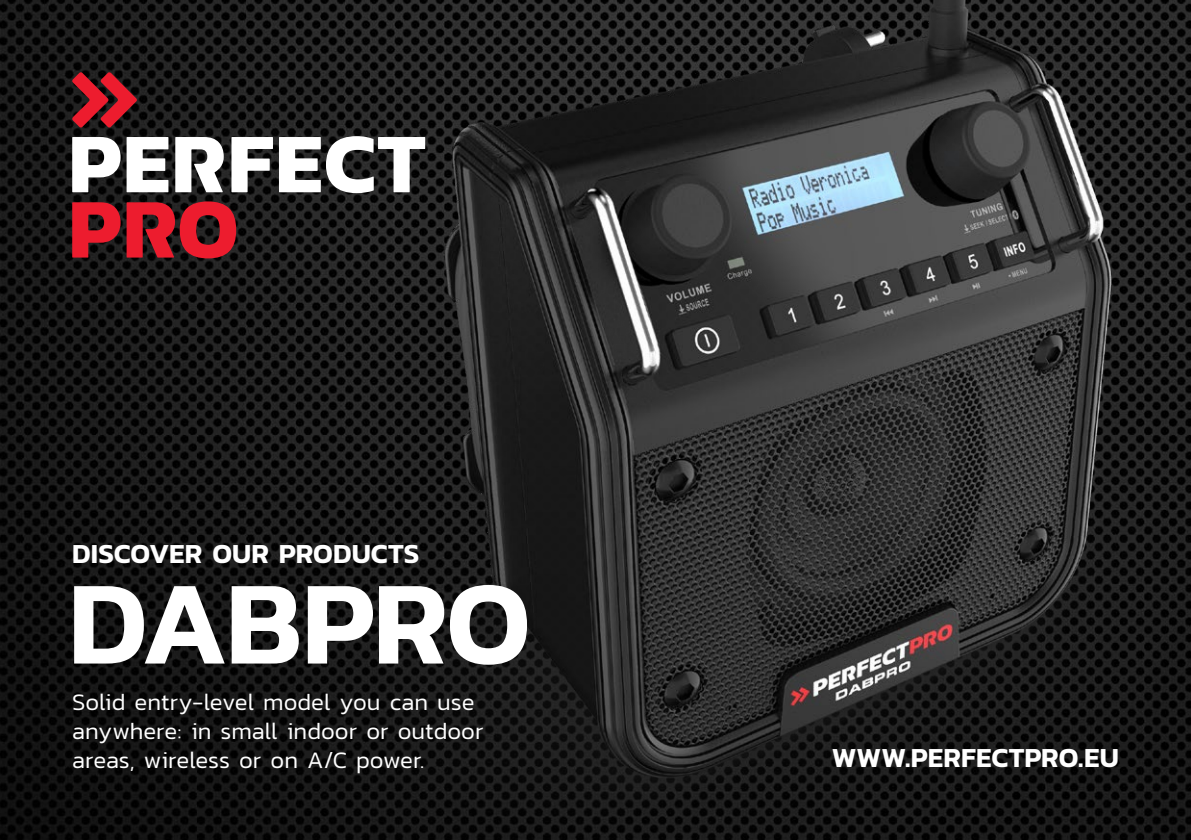
<style>
.page{position:relative;width:1191px;height:840px;background:#fff}
.page>*{position:absolute;margin:0;border:0;box-sizing:border-box;transform-origin:0 0}
.t1{font:600 120px "Kanit";letter-spacing:-.015em;color:#fff}
.t2{font:600 28px "Kanit";color:#fff}
.t3{font:300 24px/28.8px "Kanit";color:#fff}
</style>
<div class="page">
<img style="left:0;top:0;width:207px;height:839px">
<img style="left:207px;top:0;width:984px;height:839px">
<svg style="left:72px;top:72px;width:65px;height:56px;background:#7f1720"></svg>
<svg style="left:72px;top:137px;width:49px;height:55px"></svg>
<svg style="left:127px;top:137px;width:41px;height:55px"></svg>
<svg style="left:231px;top:137px;width:42px;height:55px"></svg>
<svg style="left:279px;top:136px;width:146px;height:57px"></svg>
<svg style="left:72px;top:202px;width:49px;height:55px;background:#a51925"></svg>
<svg style="left:127px;top:201px;width:109px;height:57px;background:#a31a25"></svg>
<svg style="left:175px;top:137px;width:49px;height:55px"></svg>
<p class="t2" style="left:72px;top:532px;width:349px">DISCOVER OUR PRODUCTS</p>
<h1 class="t1" style="left:68px;top:531px;width:464px">DABPRO</h1>
<p class="t3" style="left:72px;top:687px;width:413px">Solid entry-level model you can use anywhere: in small indoor or outdoor areas, wireless or on A/C power.</p>
<p class="t2" style="left:832px;top:735px;width:288px">WWW.PERFECTPRO.EU</p>
</div>
